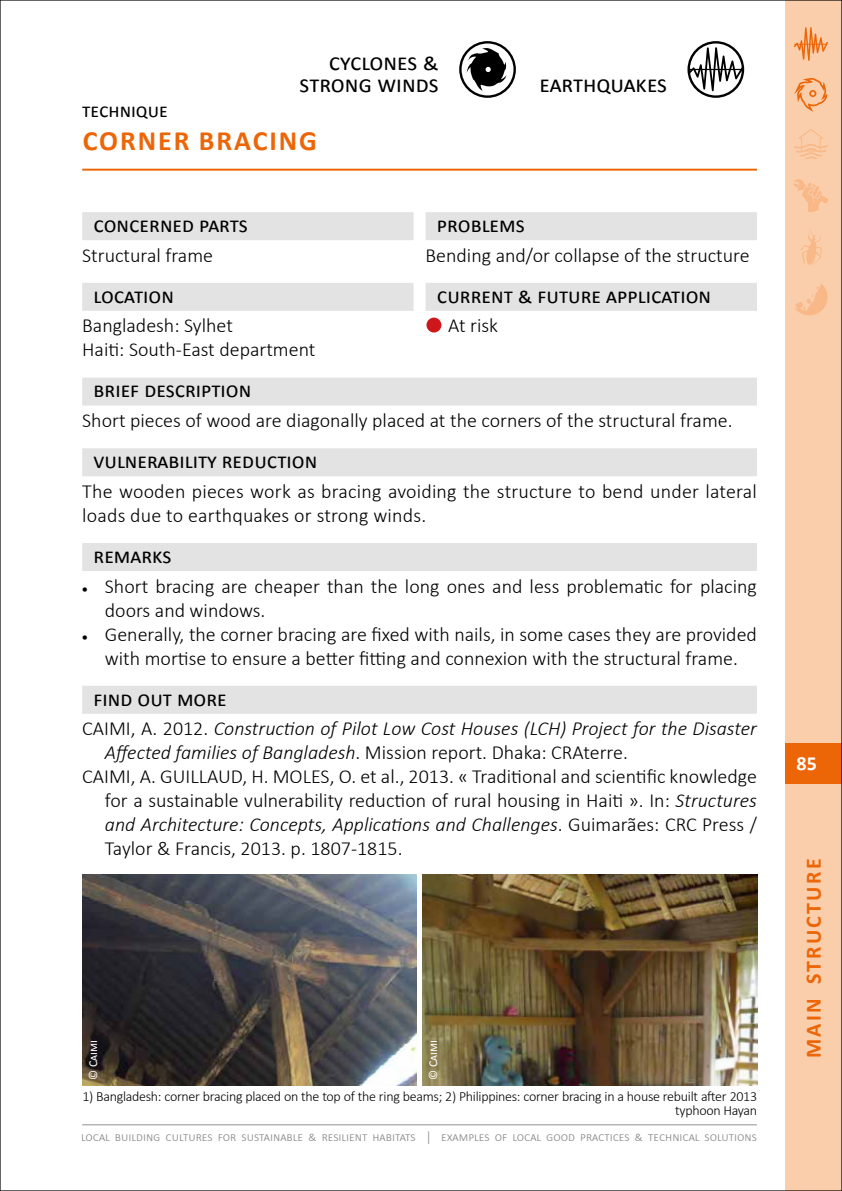
<style>
.page{position:relative;width:842px;height:1191px;background:#fff}
.page>*{position:absolute;margin:0;border:0;box-sizing:border-box;transform-origin:0 0}
.t1{font:700 28px "Calibri";letter-spacing:.07em;color:#ec6608}
.t2{font:24px/22px "Calibri";color:#000;text-align:right}
.t3{font:22px "Calibri";color:#000}
.t4{font:700 22px "Calibri";letter-spacing:.1em;color:#ec6608}
.t5{font:300 20px/24px "Calibri";color:#000}
.t6{font:italic 300 20px "Calibri";color:#000}
.t7{font:20px "Calibri";color:#000}
.t8{font:700 20px "Calibri";color:#fff}
.t9{font:300 14px/14px "Calibri";letter-spacing:-.02em;color:#000;text-align:right}
.t10{font:300 13px "Calibri";color:#878787}
.t11{font:12px "Calibri";color:#fff}
.s1{font-style:normal}
.s2{font-style:italic}
</style>
<div class="page">
<hr style="left:82px;top:1124px;width:675px;height:1px;background:#929292">
<div style="left:785px;top:0;width:57px;height:1191px;background:#fbceab"></div>
<div style="left:785px;top:743px;width:57px;height:40px;background:#ec6608"></div>
<svg style="left:687px;top:41px;width:57px;height:57px"></svg>
<svg style="left:459px;top:41px;width:57px;height:57px"></svg>
<hr style="left:82px;top:169px;width:675px;height:2px;background:#ec6608">
<div style="left:82px;top:212px;width:332px;height:28px;background:#e3e3e3"></div>
<div style="left:82px;top:283px;width:332px;height:28px;background:#e3e3e3"></div>
<div style="left:426px;top:212px;width:331px;height:28px;background:#e3e3e3"></div>
<div style="left:426px;top:283px;width:331px;height:28px;background:#e3e3e3"></div>
<div style="left:82px;top:377px;width:675px;height:28px;background:#e3e3e3"></div>
<div style="left:82px;top:448px;width:675px;height:28px;background:#e3e3e3"></div>
<div style="left:82px;top:543px;width:675px;height:28px;background:#e3e3e3"></div>
<div style="left:82px;top:685px;width:675px;height:28px;background:#e3e3e3"></div>
<div style="left:426px;top:317px;width:15px;height:15px;background:#cd171a;border-radius:50%"></div>
<img style="left:82px;top:874px;width:335px;height:211px">
<img style="left:422px;top:874px;width:335px;height:211px">
<svg style="left:795px;top:283px;width:32px;height:32px"></svg>
<svg style="left:800px;top:229px;width:22px;height:37px"></svg>
<svg style="left:793px;top:179px;width:35px;height:33px"></svg>
<svg style="left:794px;top:129px;width:34px;height:30px"></svg>
<svg style="left:794px;top:78px;width:33px;height:34px"></svg>
<svg style="left:794px;top:27px;width:34px;height:34px"></svg>
<hr style="left:0;top:0;width:1px;height:1191px;background:#000">
<hr style="left:841px;top:0;width:1px;height:1191px;background:#000">
<hr style="left:0;top:0;width:842px;height:1px;background:#000">
<hr style="left:0;top:1190px;width:842px;height:1px;background:#000">
<p class="t2" style="left:300px;top:51px;width:141px">cyclones &amp; strong winds</p>
<h1 class="t1" style="left:83px;top:123px;width:236px">CORNER BRACING</h1>
<p class="t7" style="left:82px;top:98px;width:87px">technique</p>
<p class="t2" style="left:539px;top:73px;width:129px">earthquakes</p>
<p class="t3" style="left:94px;top:211px;width:156px">concerned parts</p>
<p class="t5" style="left:82px;top:243px;width:132px">Structural frame</p>
<p class="t3" style="left:94px;top:281px;width:82px">location</p>
<p class="t5" style="left:82px;top:313px;width:235px">Bangladesh: Sylhet<br>Haiti: South-East department</p>
<p class="t3" style="left:437px;top:211px;width:90px">problems</p>
<p class="t5" style="left:426px;top:243px;width:326px">Bending and/or collapse of the structure</p>
<p class="t3" style="left:437px;top:281px;width:276px">current &amp; future application</p>
<p class="t5" style="left:448px;top:313px;width:51px">At risk</p>
<p class="t3" style="left:94px;top:376px;width:159px">brief description</p>
<p class="t5" style="left:82px;top:408px;width:652px">Short pieces of wood are diagonally placed at the corners of the structural frame.</p>
<p class="t3" style="left:94px;top:447px;width:225px">vulnerability reduction</p>
<p class="t5" style="left:82px;top:479px;width:676px">The wooden pieces work as bracing avoiding the structure to bend under lateral loads due to earthquakes or strong winds.</p>
<p class="t3" style="left:94px;top:541px;width:79px">remarks</p>
<p class="t5" style="left:105px;top:573px;width:654px;text-indent:-23px">• Short bracing are cheaper than the long ones and less problematic for placing doors and windows.</p>
<p class="t5" style="left:82px;top:621px;width:676px;text-align:center">• Generally, the corner bracing are fixed with nails, in some cases they are provided with mortise to ensure a better fitting and connexion with the structural frame.</p>
<p class="t3" style="left:94px;top:684px;width:135px">find out more</p>
<p class="t6" style="left:82px;top:716px;width:676px"><span class="s1">CAIMI, A. 2012.</span> Construction of Pilot Low Cost Houses (LCH) Project for the Disaster</p>
<p class="t5" style="left:105px;top:740px;width:525px"><span class="s2">Affected families of Bangladesh</span>. Mission report. Dhaka: CRAterre.</p>
<p class="t5" style="left:82px;top:764px;width:676px">CAIMI, A. GUILLAUD, H. MOLES, O. et al., 2013. « Traditional and scientific knowledge</p>
<p class="t5" style="left:105px;top:788px;width:653px">for a sustainable vulnerability reduction of rural housing in Haiti ». In: <span class="s2">Structures</span></p>
<p class="t6" style="left:105px;top:812px;width:653px">and Architecture: Concepts, Applications and Challenges<span class="s1">. Guimarães: CRC Press /</span></p>
<p class="t5" style="left:105px;top:836px;width:299px">Taylor &amp; Francis, 2013. p. 1807-1815.</p>
<p class="t11" style="left:85px;top:1079px;width:41px;rotate:-90deg">© Caimi</p>
<p class="t11" style="left:426px;top:1079px;width:41px;rotate:-90deg">© Caimi</p>
<p class="t9" style="left:82px;top:1089px;width:676px">1) Bangladesh: corner bracing placed on the top of the ring beams; 2) Philippines: corner bracing in a house rebuilt after 2013 typhoon Hayan</p>
<p class="t10" style="left:81px;top:1128px;width:677px">local building cultures for sustainable &amp; resilient habitats │ examples of local good practices &amp; technical solutions</p>
<p class="t8" style="left:797px;top:750px;width:22px">85</p>
<p class="t4" style="left:799px;top:1058px;width:201px;rotate:-90deg">MAIN STRUCTURE</p>
</div>
